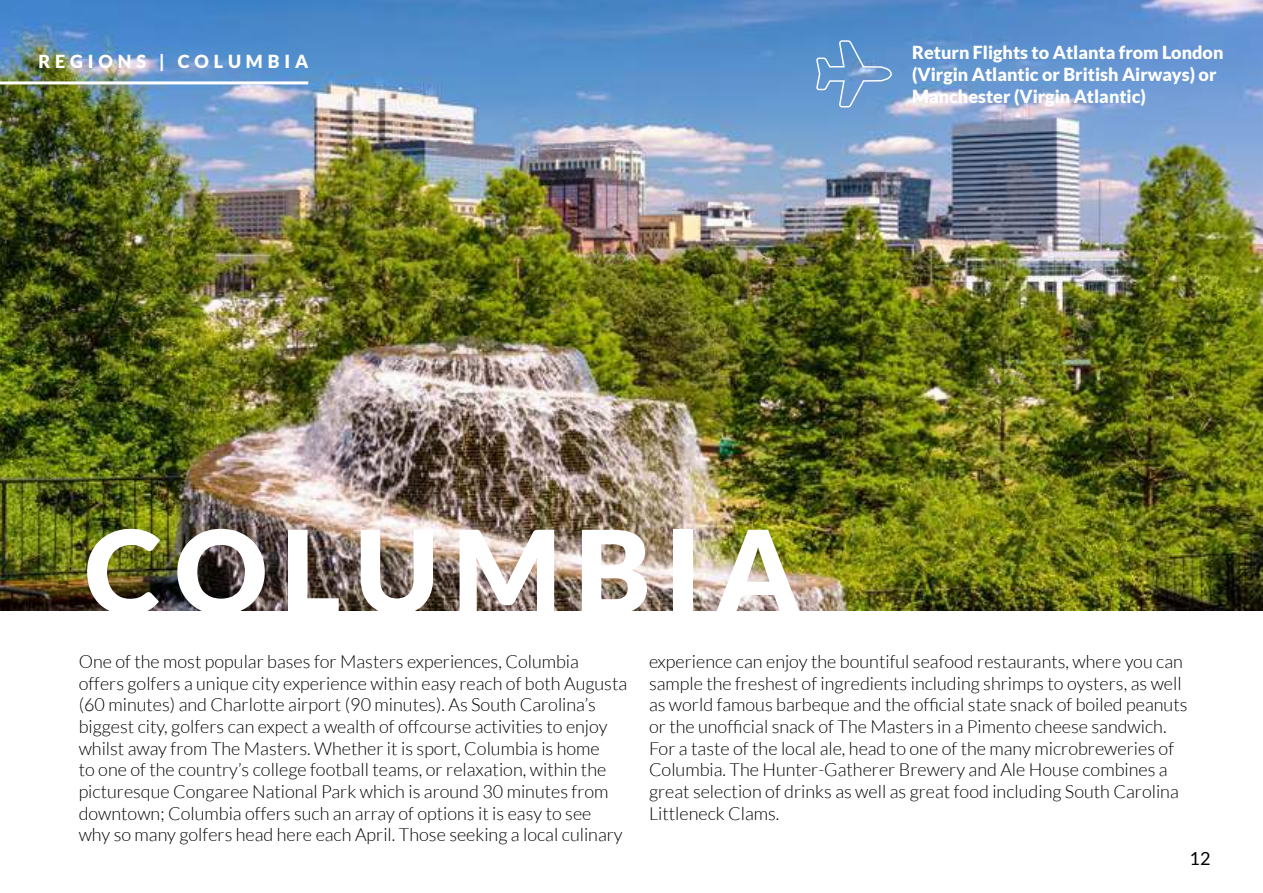
<style>
.page{position:relative;width:1263px;height:893px;background:#fff}
.page>*{position:absolute;margin:0;border:0;box-sizing:border-box;transform-origin:0 0}
.t1{font:900 115.5px "Lato";letter-spacing:.12em;color:#fff}
.t2{font:300 18px/21.6px "Lato";color:#000}
.t3{font:900 18px/21.6px "Lato";color:#fff}
.t4{font:900 18px "Lato";letter-spacing:.27em;color:#fff}
.t5{font:18px "Lato";color:#000}
</style>
<div class="page">
<img style="left:0;top:0;width:1263px;height:610px">
<hr style="left:0;top:81px;width:308px;height:3px;background:#fff">
<svg style="left:816px;top:40px;width:77px;height:68px;background:#6d9dd2"></svg>
<p class="t4" style="left:38px;top:51px;width:271px">REGIONS | COLUMBIA</p>
<p class="t3" style="left:912px;top:42px;width:313px">Return Flights to Atlanta from London (Virgin Atlantic or British Airways) or<br>Manchester (Virgin Atlantic)</p>
<h1 class="t1" style="left:85px;top:504px;width:717px">COLUMBIA</h1>
<p class="t2" style="left:79px;top:651px;width:550px">One of the most popular bases for Masters experiences, Columbia offers golfers a unique city experience within easy reach of both Augusta (60 minutes) and Charlotte airport (90 minutes). As South Carolina’s biggest city, golfers can expect a wealth of offcourse activities to enjoy whilst away from The Masters. Whether it is sport, Columbia is home<br>to one of the country’s college football teams, or relaxation, within the picturesque Congaree National Park which is around 30 minutes from downtown; Columbia offers such an array of options it is easy to see why so many golfers head here each April. Those seeking a local culinary</p>
<p class="t2" style="left:649px;top:651px;width:540px">experience can enjoy the bountiful seafood restaurants, where you can sample the freshest of ingredients including shrimps to oysters, as well as world famous barbeque and the official state snack of boiled peanuts or the unofficial snack of The Masters in a Pimento cheese sandwich.<br>For a taste of the local ale, head to one of the many microbreweries of Columbia. The Hunter-Gatherer Brewery and Ale House combines a great selection of drinks as well as great food including South Carolina Littleneck Clams.</p>
<p class="t5" style="left:1189px;top:848px;width:22px">12</p>
</div>
